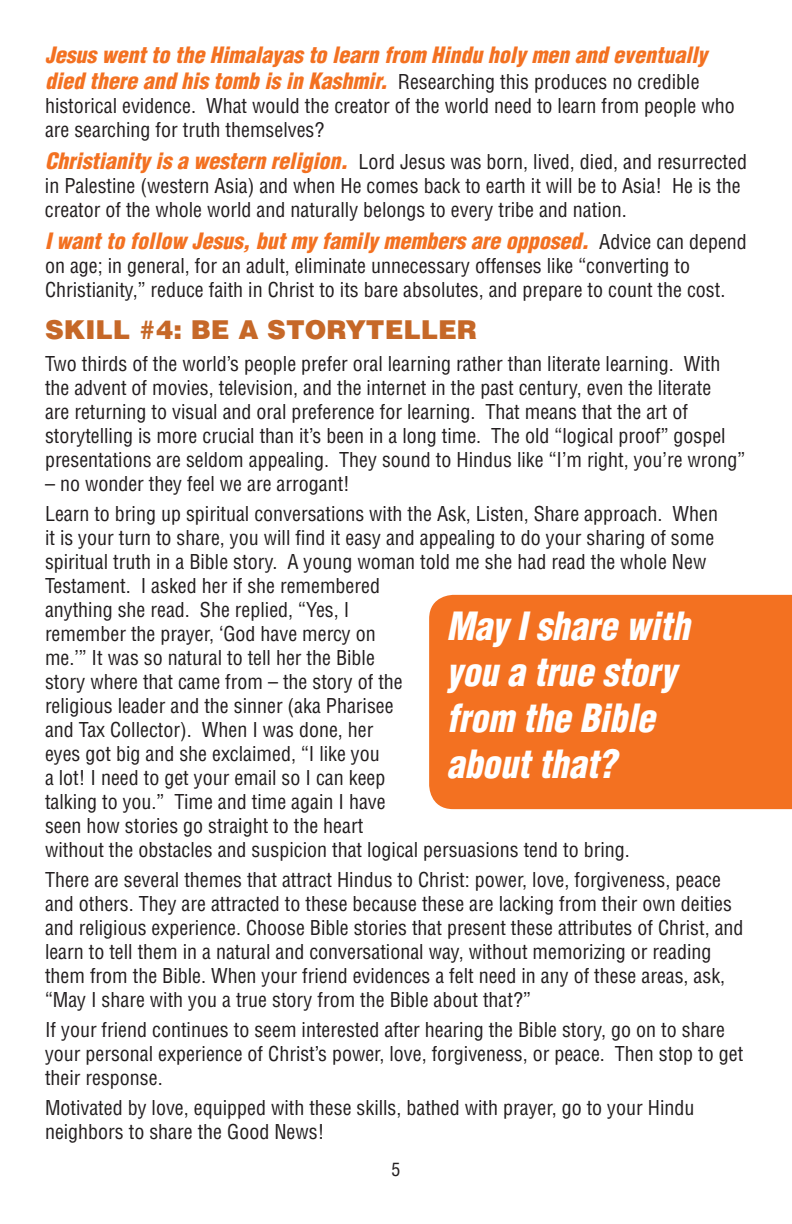
<style>
.page{position:relative;width:792px;height:1224px;background:#fff}
.page>*{position:absolute;margin:0;border:0;box-sizing:border-box;transform-origin:0 0}
.t1{font:italic 900 condensed 38px/46px "Helvetica";color:#fff;scale:.94 1}
.t2{font:900 26px "Helvetica";color:#c66828}
.t3{font:italic 900 condensed 22px "Helvetica";color:#f37121}
.t4{font:condensed 20px/24px "Helvetica";color:#231f20}
.t5{font:condensed 18px "Helvetica";color:#231f20}
.s1{font-weight:900;font-style:italic;font-size:22px;color:#f37121}
.s2{font-weight:400;font-style:normal;font-size:20px;color:#231f20}
</style>
<div class="page">
<div style="left:429px;top:595px;width:363px;height:214px;background:#f37121"></div>
<p class="t3" style="left:45px;top:41px;width:664px">Jesus went to the Himalayas to learn from Hindu holy men and eventually</p>
<p class="t4" style="left:45px;top:69px;width:691px"><span class="s1">died there and his tomb is in Kashmir.</span> Researching this produces no credible historical evidence. What would the creator of the world need to learn from people who are searching for truth themselves?</p>
<p class="t4" style="left:45px;top:149px;width:704px"><span class="s1">Christianity is a western religion.</span> Lord Jesus was born, lived, died, and resurrected in Palestine (western Asia) and when He comes back to earth it will be to Asia! He is the creator of the whole world and naturally belongs to every tribe and nation.</p>
<p class="t3" style="left:45px;top:227px;width:703px">I want to follow Jesus, but my family members are opposed. <span class="s2">Advice can depend</span></p>
<p class="t4" style="left:45px;top:253px;width:682px">on age; in general, for an adult, eliminate unnecessary offenses like “converting to<br>Christianity,” reduce faith in Christ to its bare absolutes, and prepare to count the cost.</p>
<h2 class="t2" style="left:45px;top:312px;width:434px">SKILL #4: BE A STORYTELLER</h2>
<p class="t4" style="left:45px;top:351px;width:702px">Two thirds of the world’s people prefer oral learning rather than literate learning. With the advent of movies, television, and the internet in the past century, even the literate<br>are returning to visual and oral preference for learning. That means that the art of storytelling is more crucial than it’s been in a long time. The old “logical proof” gospel presentations are seldom appealing. They sound to Hindus like “I’m right, you’re wrong”</p>
<p class="t4" style="left:45px;top:468px;width:675px;line-height:30px">– no wonder they feel we are arrogant!<br>Learn to bring up spiritual conversations with the Ask, Listen, Share approach. When</p>
<p class="t4" style="left:45px;top:525px;width:671px">it is your turn to share, you will find it easy and appealing to do your sharing of some spiritual truth in a Bible story. A young woman told me she had read the whole New Testament. I asked her if she remembered<br>anything she read. She replied, “Yes, I<br>remember the prayer, ‘God have mercy on<br>me.’” It was so natural to tell her the Bible<br>story where that came from – the story of the<br>religious leader and the sinner (aka Pharisee<br>and Tax Collector). When I was done, her<br>eyes got big and she exclaimed, “I like you<br>a lot! I need to get your email so I can keep<br>talking to you.” Time and time again I have<br>seen how stories go straight to the heart<br>without the obstacles and suspicion that logical persuasions tend to bring.</p>
<p class="t4" style="left:45px;top:867px;width:700px">There are several themes that attract Hindus to Christ: power, love, forgiveness, peace and others. They are attracted to these because these are lacking from their own deities and religious experience. Choose Bible stories that present these attributes of Christ, and learn to tell them in a natural and conversational way, without memorizing or reading them from the Bible. When your friend evidences a felt need in any of these areas, ask, “May I share with you a true story from the Bible about that?”</p>
<p class="t4" style="left:45px;top:1017px;width:700px">If your friend continues to seem interested after hearing the Bible story, go on to share your personal experience of Christ’s power, love, forgiveness, or peace. Then stop to get their response.</p>
<p class="t4" style="left:45px;top:1095px;width:651px">Motivated by love, equipped with these skills, bathed with prayer, go to your Hindu neighbors to share the Good News!</p>
<h1 class="t1" style="left:446px;top:603px;width:260px">May I share with you a true story from the Bible about that?</h1>
<p class="t5" style="left:391px;top:1158px;width:10px">5</p>
</div>
